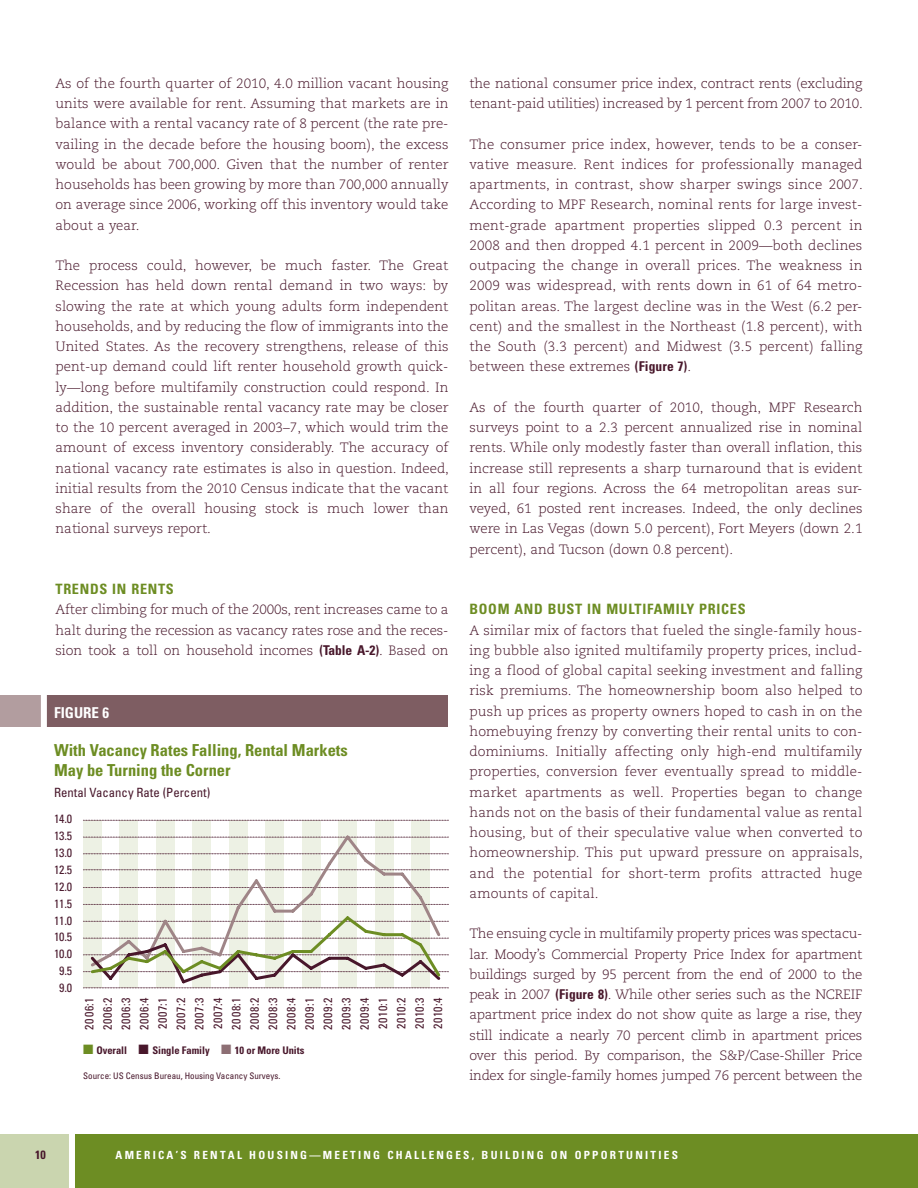
<style>
.page{position:relative;width:918px;height:1188px;background:#fff}
.page>*{position:absolute;margin:0;border:0;box-sizing:border-box;transform-origin:0 0}
.t1{font:700 condensed 16.5px/19.5px "Univers LT Std";color:#6d8d23}
.t2{font:700 condensed 15px "Univers LT Std";color:#fff}
.t3{font:700 condensed 14.25px "Univers LT Std";letter-spacing:.05em;color:#6d8d23}
.t4{font:300 13.5px/20.2px "Caecilia LT Std";letter-spacing:-.01em;color:#48172b;text-align:justify}
.t5{font:condensed 12.75px "Univers LT Std";color:#48172b}
.t6{font:condensed 12px/18.3px "Univers LT Std";letter-spacing:.055em;color:#48172b;text-align:justify}
.t7{font:condensed 12px/17px "Univers LT Std";letter-spacing:-.01em;color:#48172b;text-align:center}
.t8{font:700 condensed 12px "Univers LT Std";color:#48172b}
.t9{font:700 condensed 11.25px "Univers LT Std";letter-spacing:.2em;color:#fff}
.t10{font:700 condensed 10.5px "Univers LT Std";letter-spacing:-.005em;color:#48172b}
.t11{font:condensed 9px "Univers LT Std";color:#48172b}
.s1{font-family:"Univers LT Std";font-weight:700;font-stretch:condensed}
.s2{color:#6d8d23}
.s3{color:#8d6f74}
</style>
<div class="page">
<div style="left:0;top:1134px;width:918px;height:54px;background:#6d8d23"></div>
<div style="left:0;top:1134px;width:74px;height:54px;background:#cad5af"></div>
<div style="left:69px;top:1128px;width:6px;height:60px;background:#fff"></div>
<div style="left:83px;top:820px;width:18px;height:168px;background:#edf1e4"></div>
<div style="left:120px;top:820px;width:18px;height:168px;background:#edf1e4"></div>
<div style="left:156px;top:820px;width:18px;height:168px;background:#edf1e4"></div>
<div style="left:193px;top:820px;width:18px;height:168px;background:#edf1e4"></div>
<div style="left:229px;top:820px;width:18px;height:168px;background:#edf1e4"></div>
<div style="left:266px;top:820px;width:18px;height:168px;background:#edf1e4"></div>
<div style="left:302px;top:820px;width:18px;height:168px;background:#edf1e4"></div>
<div style="left:338px;top:820px;width:19px;height:168px;background:#edf1e4"></div>
<div style="left:375px;top:820px;width:18px;height:168px;background:#edf1e4"></div>
<div style="left:411px;top:820px;width:19px;height:168px;background:#edf1e4"></div>
<svg style="left:83px;top:820px;width:366px;height:1px"></svg>
<svg style="left:88px;top:833px;width:355px;height:81px"></svg>
<svg style="left:83px;top:914px;width:366px;height:75px"></svg>
<div style="left:0;top:695px;width:448px;height:32px;background:#7e5d62"></div>
<div style="left:0;top:695px;width:43px;height:32px;background:#b29d9f"></div>
<div style="left:41px;top:695px;width:6px;height:37px;background:#fff"></div>
<hr style="left:917px;top:270px;width:1px;height:31px;background:#b29d9f">
<p class="t4" style="left:56px;top:73px;width:395px">As of the fourth quarter of 2010, 4.0 million vacant housing units were available for rent. Assuming that markets are in balance with a rental vacancy rate of 8 percent (the rate pre&shy;vailing in the decade before the housing boom), the excess would be about 700,000. Given that the number of renter households has been growing by more than 700,000 annually on average since 2006, working off this inventory would take about a year.</p>
<p class="t4" style="left:56px;top:256px;width:395px">The process could, however, be much faster. The Great Recession has held down rental demand in two ways: by slowing the rate at which young adults form independent households, and by reducing the flow of immigrants into the United States. As the recovery strengthens, release of this pent-up demand could lift renter household growth quick&shy;ly—long before multifamily construction could respond. In addition, the sustainable rental vacancy rate may be closer to the 10 percent averaged in 2003–7, which would trim the amount of excess inventory considerably. The accuracy of national vacancy rate estimates is also in question. Indeed, initial results from the 2010 Census indicate that the vacant share of the overall housing stock is much lower than national surveys report.</p>
<p class="t3" style="left:56px;top:580px;width:120px">TRENDS IN RENTS</p>
<p class="t4" style="left:56px;top:600px;width:395px">After climbing for much of the 2000s, rent increases came to a halt during the recession as vacancy rates rose and the reces&shy;sion took a toll on household incomes <span class="s1">(TABLE A-2)</span>. Based on</p>
<p class="t2" style="left:54px;top:703px;width:57px">FIGURE 6</p>
<p class="t1" style="left:54px;top:741px;width:295px">WITH VACANCY RATES FALLING, RENTAL MARKETS<br>MAY BE TURNING THE CORNER</p>
<p class="t5" style="left:54px;top:784px;width:158px">Rental Vacancy Rate (Percent)</p>
<p class="t7" style="left:54px;top:810px;width:20px">14.0<br>13.5<br>13.0<br>12.5<br>12.0<br>11.5<br>11.0<br>10.5<br>10.0<br>9.5<br>9.0</p>
<p class="t6" style="left:80px;top:1030px;width:34px;rotate:-90deg">2006:1<br>2006:2<br>2006:3<br>2006:4<br>2007:1<br>2007:2<br>2007:3<br>2007:4<br>2008:1<br>2008:2<br>2008:3<br>2008:4<br>2009:1<br>2009:2<br>2009:3<br>2009:4<br>2010:1<br>2010:2<br>2010:3<br>2010:4</p>
<p class="t10" style="left:83px;top:1044px;width:223px"><span class="s2">■</span> OVERALL ■ SINGLE FAMILY <span class="s3">■</span> 10 OR MORE UNITS</p>
<p class="t4" style="left:469px;top:73px;width:395px">the national consumer price index, contract rents (excluding tenant-paid utilities) increased by 1 percent from 2007 to 2010.</p>
<p class="t4" style="left:469px;top:134px;width:395px">The consumer price index, however, tends to be a conser&shy;vative measure. Rent indices for professionally managed apartments, in contrast, show sharper swings since 2007.<br>According to MPF Research, nominal rents for large invest&shy;ment-grade apartment properties slipped 0.3 percent in 2008 and then dropped 4.1 percent in 2009—both declines outpacing the change in overall prices. The weakness in 2009 was widespread, with rents down in 61 of 64 metro&shy;politan areas. The largest decline was in the West (6.2 per&shy;cent) and the smallest in the Northeast (1.8 percent), with the South (3.3 percent) and Midwest (3.5 percent) falling between these extremes <span class="s1">(FIGURE 7)</span>.</p>
<p class="t4" style="left:469px;top:397px;width:395px">As of the fourth quarter of 2010, though, MPF Research surveys point to a 2.3 percent annualized rise in nominal rents. While only modestly faster than overall inflation, this increase still represents a sharp turnaround that is evident in all four regions. Across the 64 metropolitan areas sur&shy;veyed, 61 posted rent increases. Indeed, the only declines were in Las Vegas (down 5.0 percent), Fort Meyers (down 2.1 percent), and Tucson (down 0.8 percent).</p>
<p class="t3" style="left:469px;top:600px;width:278px">BOOM AND BUST IN MULTIFAMILY PRICES</p>
<p class="t4" style="left:469px;top:620px;width:395px">A similar mix of factors that fueled the single-family hous&shy;ing bubble also ignited multifamily property prices, includ&shy;ing a flood of global capital seeking investment and falling risk premiums. The homeownership boom also helped to push up prices as property owners hoped to cash in on the homebuying frenzy by converting their rental units to con&shy;dominiums. Initially affecting only high-end multifamily properties, conversion fever eventually spread to middle&shy;market apartments as well. Properties began to change hands not on the basis of their fundamental value as rental housing, but of their speculative value when converted to homeownership. This put upward pressure on appraisals, and the potential for short-term profits attracted huge amounts of capital.</p>
<p class="t4" style="left:469px;top:924px;width:395px">The ensuing cycle in multifamily property prices was spectacu&shy;lar. Moody’s Commercial Property Price Index for apartment buildings surged by 95 percent from the end of 2000 to the peak in 2007 <span class="s1">(FIGURE 8)</span>. While other series such as the NCREIF apartment price index do not show quite as large a rise, they still indicate a nearly 70 percent climb in apartment prices over this period. By comparison, the S&amp;P/Case-Shiller Price</p>
<p class="t11" style="left:83px;top:1070px;width:199px">Source: US Census Bureau, Housing Vacancy Surveys.</p>
<p class="t4" style="left:469px;top:1066px;width:395px">index for single-family homes jumped 76 percent between the</p>
<p class="t8" style="left:35px;top:1148px;width:12px">10</p>
<p class="t9" style="left:116px;top:1148px;width:10px">AME</p>
<p class="t9" style="left:144px;top:1148px;width:23px">RICA</p>
<p class="t9" style="left:176px;top:1148px;width:220px">’S RENTAL HOUSI NG—M EETI NG CH</p>
<p class="t9" style="left:405px;top:1148px;width:274px">ALLENGES, BUI LDI NG ON O PPORTUNI TI ES</p>
</div>
